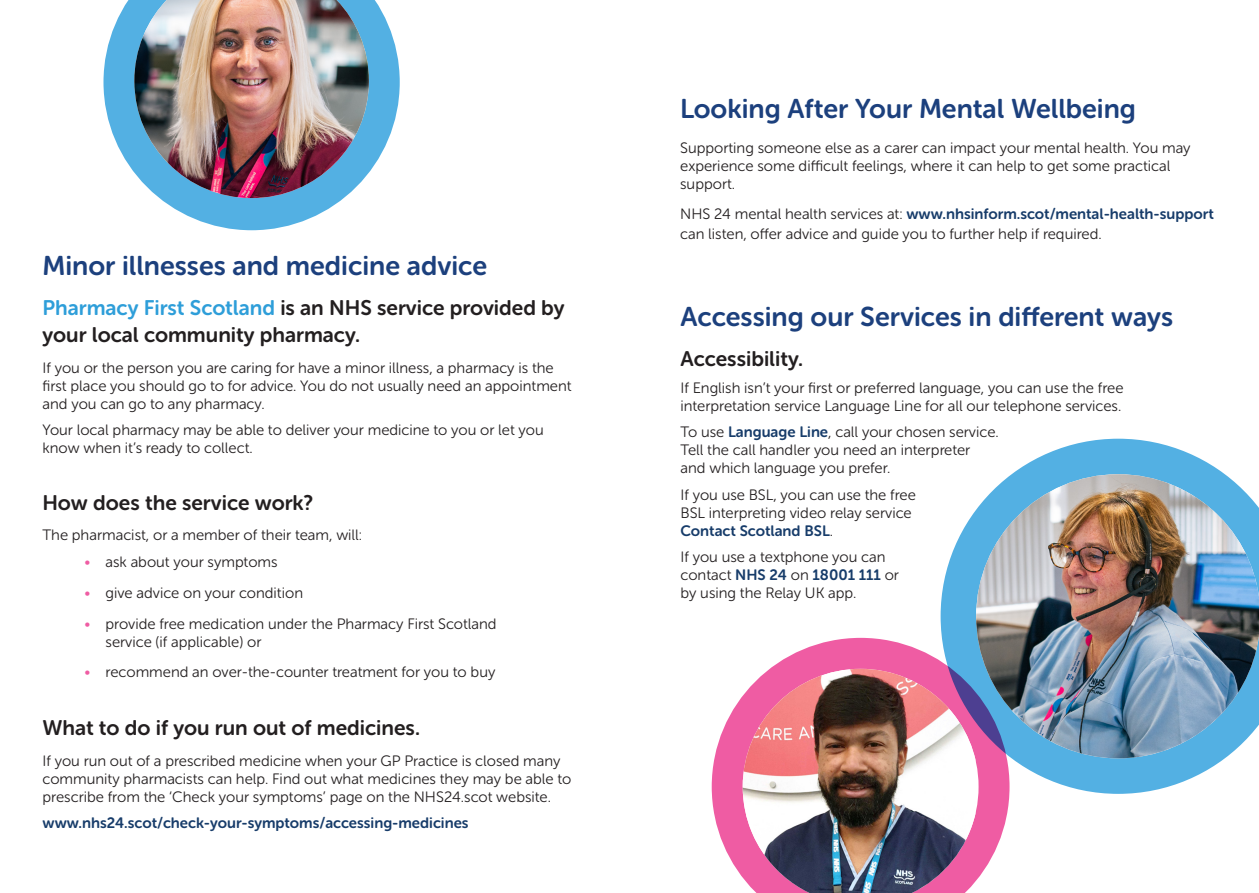
<style>
.page{position:relative;width:1259px;height:893px;background:#fff}
.page>*{position:absolute;margin:0;border:0;box-sizing:border-box;transform-origin:0 0}
.t1{font:27px "Museo Sans Rounded 700";color:#1c407d}
.t2{font:21px/27px "Museo Sans Rounded 700";color:#231f20}
.t3{font:15px/18px "Museo Sans Rounded 300";color:#231f20}
.t4{font:15px "Museo Sans Rounded 700";color:#173c6a}
.s1{color:#2e9ed9}
.s2{color:#ef5ca3}
.s3{font-family:"Museo Sans Rounded 300";color:#231f20}
.s4{font-family:"Museo Sans Rounded 700";color:#173c6a}
</style>
<div class="page">
<svg style="left:711px;top:638px;width:298px;height:240px;fill:#ef5ca3"></svg>
<svg style="left:940px;top:439px;width:285px;height:355px;fill:#53b0e3"></svg>
<img style="left:976px;top:474px;width:283px;height:284px">
<img style="left:742px;top:669px;width:233px;height:224px">
<svg style="left:103px;top:0;width:297px;height:230px;fill:#53b0e3"></svg>
<img style="left:134px;top:0;width:235px;height:198px">
<p class="t1" style="left:43px;top:251px;width:446px">Minor illnesses and medicine advice</p>
<p class="t2" style="left:43px;top:294px;width:523px"><span class="s1">Pharmacy First Scotland</span> is an NHS service provided by your local community pharmacy.</p>
<p class="t3" style="left:43px;top:359px;width:530px">If you or the person you are caring for have a minor illness, a pharmacy is the first place you should go to for advice. You do not usually need an appointment and you can go to any pharmacy.</p>
<p class="t3" style="left:43px;top:421px;width:503px">Your local pharmacy may be able to deliver your medicine to you or let you know when it’s ready to collect.</p>
<p class="t2" style="left:43px;top:489px;width:272px">How does the service work?</p>
<p class="t3" style="left:43px;top:526px;width:321px">The pharmacist, or a member of their team, will:</p>
<p class="t3" style="left:85px;top:553px;width:195px"><span class="s2">•</span> ask about your symptoms</p>
<p class="t3" style="left:85px;top:584px;width:220px"><span class="s2">•</span> give advice on your condition</p>
<p class="t3" style="left:106px;top:614px;width:392px;text-indent:-21px"><span class="s2">•</span> provide free medication under the Pharmacy First Scotland service (if applicable) or</p>
<p class="t3" style="left:85px;top:663px;width:412px"><span class="s2">•</span> recommend an over-the-counter treatment for you to buy</p>
<p class="t2" style="left:43px;top:714px;width:379px">What to do if you run out of medicines.</p>
<p class="t3" style="left:43px;top:752px;width:530px">If you run out of a prescribed medicine when your GP Practice is closed many community pharmacists can help. Find out what medicines they may be able to prescribe from the ‘Check your symptoms’ page on the NHS24.scot website.</p>
<p class="t4" style="left:43px;top:815px;width:427px">www.nhs24.scot/check-your-symptoms/accessing-medicines</p>
<p class="t1" style="left:680px;top:94px;width:457px">Looking After Your Mental Wellbeing</p>
<p class="t3" style="left:680px;top:139px;width:512px">Supporting someone else as a carer can impact your mental health. You may experience some difficult feelings, where it can help to get some practical support.</p>
<p class="t4" style="left:680px;top:205px;width:535px"><span class="s3">NHS 24 mental health services at:</span> www.nhsinform.scot/mental-health-support</p>
<p class="t3" style="left:680px;top:225px;width:423px">can listen, offer advice and guide you to further help if required.</p>
<p class="t1" style="left:680px;top:302px;width:494px">Accessing our Services in different ways</p>
<p class="t2" style="left:680px;top:345px;width:124px">Accessibility.</p>
<p class="t3" style="left:680px;top:379px;width:444px">If English isn’t your first or preferred language, you can use the free interpretation service Language Line for all our telephone services.</p>
<p class="t3" style="left:680px;top:423px;width:320px">To use <span class="s4">Language Line</span>, call your chosen service.<br>Tell the call handler you need an interpreter and which language you prefer.</p>
<p class="t3" style="left:680px;top:486px;width:237px">If you use BSL, you can use the free<br>BSL interpreting video relay service<br><span class="s4">Contact Scotland BSL</span>.</p>
<p class="t3" style="left:680px;top:548px;width:220px">If you use a textphone you can contact <span class="s4">NHS 24</span> on <span class="s4">18001 111</span> or by using the Relay UK app.</p>
</div>
